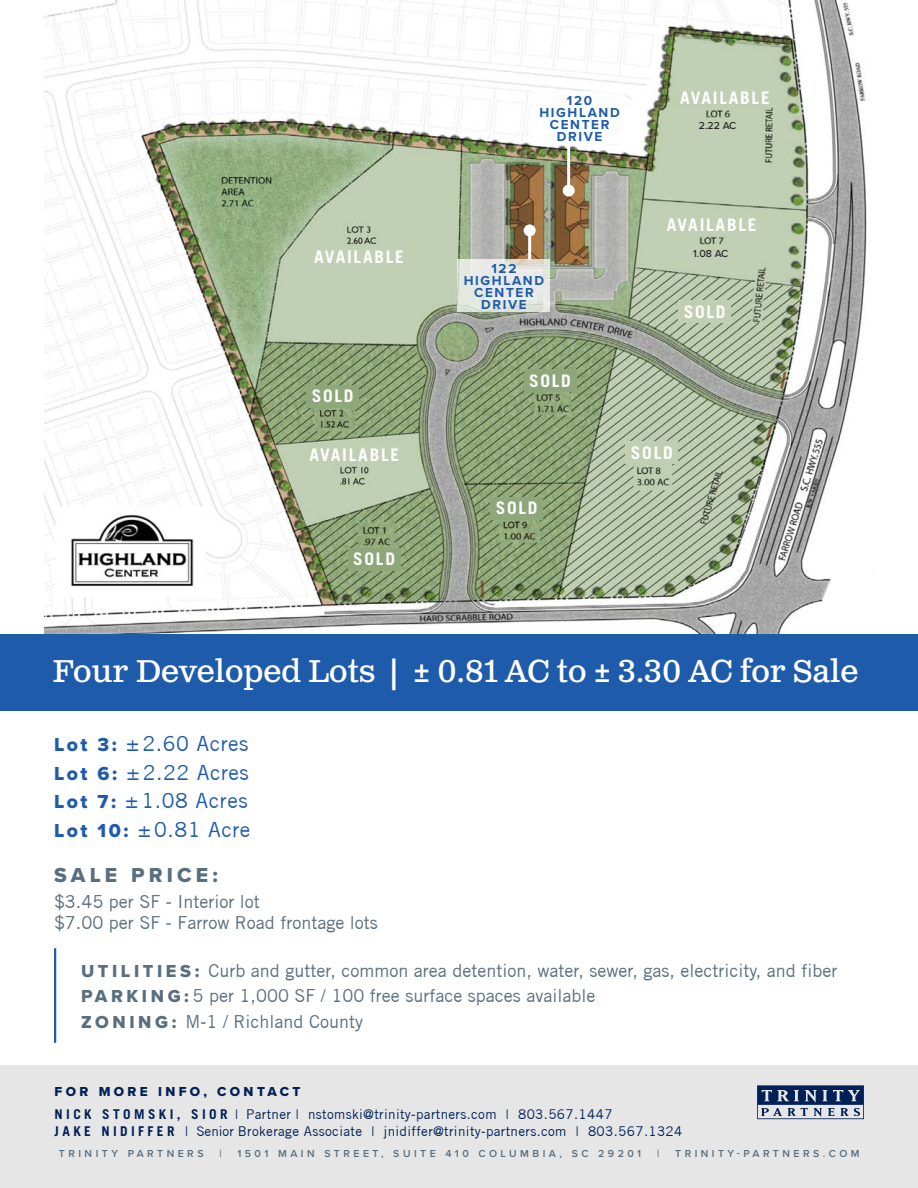
<style>
.page{position:relative;width:918px;height:1188px;background:#fff}
.page>*{position:absolute;margin:0;border:0;box-sizing:border-box;transform-origin:0 0}
.t1{font:31.5px "Clarendon Text Pro";color:#fff}
.t2{font:21px "Trade Gothic";letter-spacing:.025em;color:#1e5baa}
.t3{font:21px "Proxima Nova Extrabld";letter-spacing:.2em;color:#596e7e}
.t4{font:18px/21px "Trade Gothic";color:#596e7e}
.t5{font:700 17.4px "Trade Gothic LT Pro";letter-spacing:.1em;color:#fff}
.t6{font:13.5px "Trade Gothic";letter-spacing:.025em;color:#002057}
.t7{font:700 13.5px "Proxima Nova";letter-spacing:.12em;color:#1e5baa}
.t8{font:13.5px "Proxima Nova Extrabld";letter-spacing:.25em;color:#002057}
.t9{font:600 10.5px "Proxima Nova";letter-spacing:.33em;color:#596e7e}
.t10{font:500 10.5px "Proxima Nova";letter-spacing:-.02em;color:#231f20}
.s1{font-family:"Proxima Nova Extrabld";font-size:19.5px}
.s2{font-family:"Proxima Nova Extrabld"}
.s3{font-family:"Trade Gothic LT Pro";font-weight:700}
</style>
<div class="page">
<div style="left:0;top:1065px;width:918px;height:123px;background:#e6e6e6"></div>
<svg style="left:757px;top:1085px;width:107px;height:34px"></svg>
<hr style="left:54px;top:948px;width:2px;height:95px;background:#1e5baa">
<img style="left:44px;top:0;width:830px;height:634px">
<div style="left:676px;top:91px;width:98px;height:14px;background:#c0cfb2"></div>
<div style="left:305px;top:448px;width:99px;height:14px;background:#c0cfb2"></div>
<div style="left:0;top:634px;width:918px;height:77px;background:#1e5baa"></div>
<div style="left:678px;top:300px;width:53px;height:22px;background:#c0cfb2"></div>
<div style="left:625px;top:442px;width:53px;height:22px;background:#c0cfb2"></div>
<hr style="left:567px;top:143px;width:3px;height:48px;background:#fff">
<div style="left:563px;top:185px;width:12px;height:12px;background:#fff;border-radius:50%"></div>
<svg style="left:458px;top:259px;width:92px;height:52px;background:#e5e7e2"></svg>
<div style="left:306px;top:385px;width:53px;height:22px;background:#8da67a"></div>
<div style="left:524px;top:369px;width:52px;height:22px;background:#8da67a"></div>
<div style="left:490px;top:497px;width:53px;height:22px;background:#8da67a"></div>
<div style="left:348px;top:548px;width:53px;height:22px;background:#8da67a"></div>
<hr style="left:528px;top:230px;width:3px;height:29px;background:#fff">
<div style="left:524px;top:224px;width:12px;height:12px;background:#fff;border-radius:50%"></div>
<div style="left:534px;top:91px;width:92px;height:52px;background:#fff"></div>
<p class="t5" style="left:314px;top:246px;width:91px">AVAILABLE</p>
<p class="t5" style="left:312px;top:386px;width:43px">SOLD</p>
<p class="t5" style="left:309px;top:444px;width:91px">AVAILABLE</p>
<p class="t5" style="left:353px;top:548px;width:43px">SOLD</p>
<p class="t7" style="left:567px;top:90px;width:27px">120</p>
<p class="t7" style="left:539px;top:102px;width:82px">HIGHLAND</p>
<p class="t7" style="left:550px;top:114px;width:61px">CENTER</p>
<p class="t7" style="left:557px;top:126px;width:47px">DRIVE</p>
<p class="t5" style="left:680px;top:87px;width:91px">AVAILABLE</p>
<p class="t10" style="left:699px;top:118px;width:39px">2.22 AC</p>
<p class="t7" style="left:491px;top:258px;width:26px">122</p>
<p class="t7" style="left:464px;top:270px;width:82px">HIGHLAND</p>
<p class="t7" style="left:474px;top:282px;width:61px">CENTER</p>
<p class="t7" style="left:481px;top:294px;width:47px">DRIVE</p>
<p class="t5" style="left:529px;top:370px;width:43px">SOLD</p>
<p class="t5" style="left:496px;top:497px;width:43px">SOLD</p>
<p class="t5" style="left:667px;top:214px;width:91px">AVAILABLE</p>
<p class="t10" style="left:693px;top:246px;width:37px">1.08 AC</p>
<p class="t5" style="left:684px;top:301px;width:43px">SOLD</p>
<p class="t5" style="left:631px;top:442px;width:43px">SOLD</p>
<p class="t1" style="left:52px;top:652px;width:808px">Four Developed Lots | ± 0.81 AC to ± 3.30 AC for Sale</p>
<p class="t2" style="left:54px;top:731px;width:196px"><span class="s1">Lot 3:</span> ±2.60 Acres</p>
<p class="t2" style="left:54px;top:759px;width:196px"><span class="s1">Lot 6:</span> ±2.22 Acres</p>
<p class="t2" style="left:54px;top:788px;width:195px"><span class="s1">Lot 7:</span> ±1.08 Acres</p>
<p class="t2" style="left:54px;top:817px;width:198px"><span class="s1">Lot 10:</span> ±0.81 Acre</p>
<p class="t3" style="left:54px;top:859px;width:165px">SALE PRICE:</p>
<p class="t4" style="left:54px;top:890px;width:325px">$3.45 per SF - Interior lot<br>$7.00 per SF - Farrow Road frontage lots</p>
<p class="t4" style="left:81px;top:960px;width:758px"><span class="s2">U T I L I T I E S :</span> Curb and gutter, common area detention, water, sewer, gas, electricity, and fiber</p>
<p class="t4" style="left:81px;top:985px;width:516px"><span class="s2">PA R K I N G :</span> 5 per 1,000 SF / 100 free surface spaces available</p>
<p class="t4" style="left:81px;top:1011px;width:284px"><span class="s2">Z O N I N G :</span> M-1 / Richland County</p>
<p class="t8" style="left:55px;top:1081px;width:247px">FOR MORE INFO, CONTACT</p>
<p class="t6" style="left:55px;top:1106px;width:559px"><span class="s3">N I C K S T O M S K I , S I O R</span> | Partner | nstomski@trinity-partners.com | 803.567.1447</p>
<p class="t9" style="left:59px;top:1146px;width:146px">TRINITY PARTNERS</p>
<p class="t9" style="left:219px;top:1146px;width:4px">|</p>
<p class="t9" style="left:237px;top:1146px;width:405px">1501 MAIN STREET, SUITE 410 COLUMBIA, SC 29201</p>
<p class="t9" style="left:657px;top:1146px;width:4px">|</p>
<p class="t9" style="left:675px;top:1146px;width:186px">TRINITY-PARTNERS.COM</p>
<p class="t6" style="left:55px;top:1123px;width:629px"><span class="s3">J A K E N I D I F F E R</span> | Senior Brokerage Associate | jnidiffer@trinity-partners.com | 803.567.1324</p>
</div>
